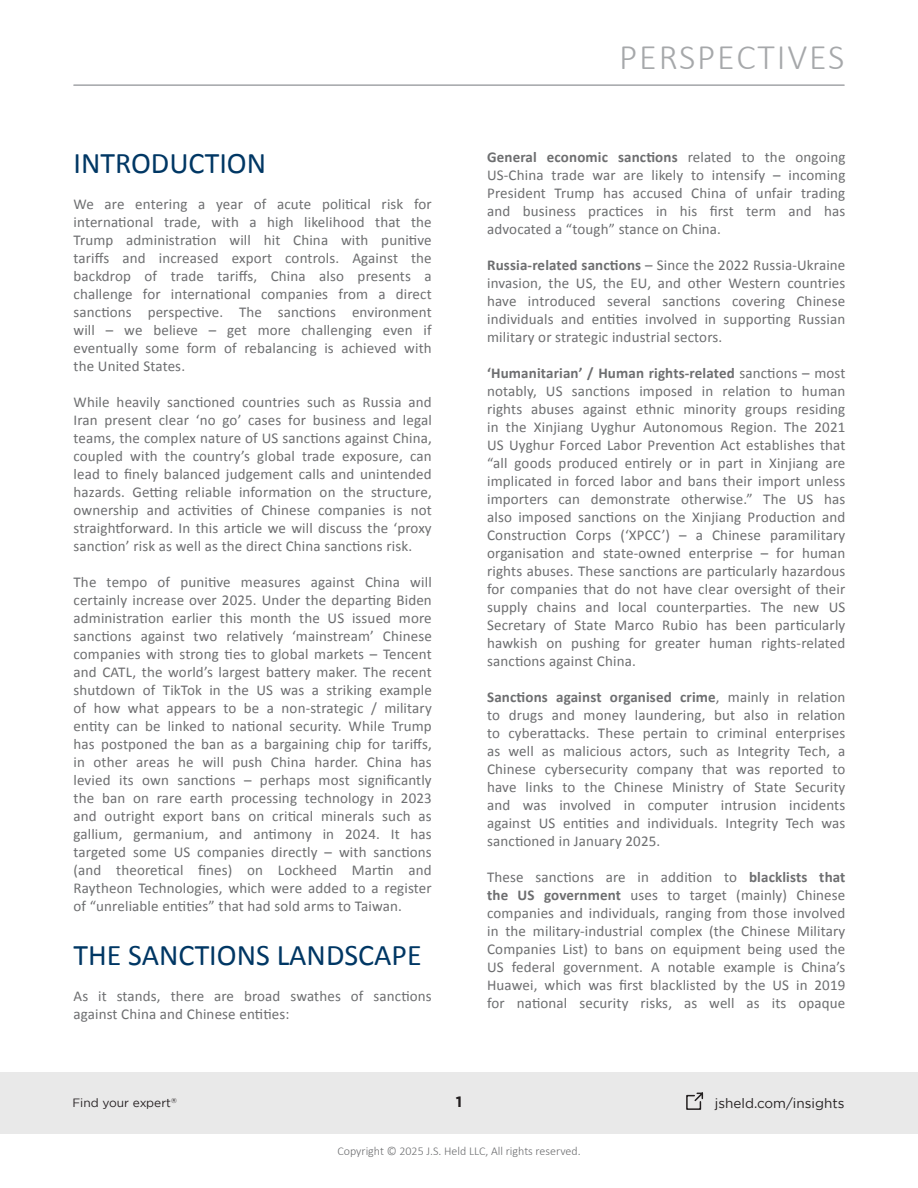
<style>
.page{position:relative;width:918px;height:1188px;background:#fff}
.page>*{position:absolute;margin:0;border:0;box-sizing:border-box;transform-origin:0 0}
.t1{font:300 36px "Calibri";letter-spacing:.05em;color:#a6a8aa}
.Main_Titles{font:30px "Calibri";color:#003764}
.Text_Styles{font:15px/18px "Calibri";letter-spacing:.01em;color:#6d6e70;text-align:justify}
.t2{font:700 15px "Gotham";color:#231f20}
.t3{font:13.5px "Gotham";color:#231f20}
.t4{font:300 12px "Calibri";color:#6d6e70}
.t5{font:12px "Gotham";color:#241f21}
.t6{font:7.05px "Gotham";color:#241f21}
.s1{font-weight:700}
</style>
<div class="page">
<div style="left:0;top:1072px;width:918px;height:62px;background:#e9e9e9"></div>
<svg style="left:686px;top:1092px;width:18px;height:18px"></svg>
<hr style="left:74px;top:85px;width:770px;height:1px;background:#a6a8ab">
<p class="Main_Titles" style="left:74px;top:145px;width:194px">INTRODUCTION</p>
<p class="Text_Styles" style="left:74px;top:194px;width:360px">We are entering a year of acute political risk for international trade, with a high likelihood that the Trump administration will hit China with punitive tariffs and increased export controls. Against the backdrop of trade tariffs, China also presents a challenge for international companies from a direct sanctions perspective. The sanctions environment will – we believe – get more challenging even if eventually some form of rebalancing is achieved with the United States.</p>
<p class="Text_Styles" style="left:74px;top:392px;width:360px">While heavily sanctioned countries such as Russia and Iran present clear ‘no go’ cases for business and legal teams, the complex nature of US sanctions against China, coupled with the country’s global trade exposure, can lead to finely balanced judgement calls and unintended hazards. Getting reliable information on the structure, ownership and activities of Chinese companies is not straightforward. In this article we will discuss the ‘proxy sanction’ risk as well as the direct China sanctions risk.</p>
<p class="Text_Styles" style="left:74px;top:572px;width:360px">The tempo of punitive measures against China will certainly increase over 2025. Under the departing Biden administration earlier this month the US issued more sanctions against two relatively ‘mainstream’ Chinese companies with strong ties to global markets – Tencent and CATL, the world’s largest battery maker. The recent shutdown of TikTok in the US was a striking example of how what appears to be a non-strategic / military entity can be linked to national security. While Trump has postponed the ban as a bargaining chip for tariffs, in other areas he will push China harder. China has levied its own sanctions – perhaps most significantly the ban on rare earth processing technology in 2023 and outright export bans on critical minerals such as gallium, germanium, and antimony in 2024. It has targeted some US companies directly – with sanctions (and theoretical fines) on Lockheed Martin and Raytheon Technologies, which were added to a register of “unreliable entities” that had sold arms to Taiwan.</p>
<p class="Main_Titles" style="left:74px;top:937px;width:350px">THE SANCTIONS LANDSCAPE</p>
<p class="Text_Styles" style="left:74px;top:986px;width:360px">As it stands, there are broad swathes of sanctions against China and Chinese entities:</p>
<h1 class="t1" style="left:619px;top:35px;width:227px">PERSPECTIVES</h1>
<p class="Text_Styles" style="left:487px;top:147px;width:360px"><span class="s1">General economic sanctions</span> related to the ongoing US-China trade war are likely to intensify – incoming President Trump has accused China of unfair trading and business practices in his first term and has advocated a “tough” stance on China.</p>
<p class="Text_Styles" style="left:487px;top:255px;width:360px"><span class="s1">Russia-related sanctions</span> – Since the 2022 Russia-Ukraine invasion, the US, the EU, and other Western countries have introduced several sanctions covering Chinese individuals and entities involved in supporting Russian military or strategic industrial sectors.</p>
<p class="Text_Styles" style="left:487px;top:363px;width:360px"><span class="s1">‘Humanitarian’ / Human rights-related</span> sanctions – most notably, US sanctions imposed in relation to human rights abuses against ethnic minority groups residing in the Xinjiang Uyghur Autonomous Region. The 2021<br>US Uyghur Forced Labor Prevention Act establishes that “all goods produced entirely or in part in Xinjiang are implicated in forced labor and bans their import unless importers can demonstrate otherwise.” The US has also imposed sanctions on the Xinjiang Production and Construction Corps (‘XPCC’) – a Chinese paramilitary organisation and state-owned enterprise – for human rights abuses. These sanctions are particularly hazardous for companies that do not have clear oversight of their supply chains and local counterparties. The new US Secretary of State Marco Rubio has been particularly hawkish on pushing for greater human rights-related sanctions against China.</p>
<p class="Text_Styles" style="left:487px;top:687px;width:360px"><span class="s1">Sanctions against organised crime</span>, mainly in relation to drugs and money laundering, but also in relation to cyberattacks. These pertain to criminal enterprises as well as malicious actors, such as Integrity Tech, a Chinese cybersecurity company that was reported to have links to the Chinese Ministry of State Security and was involved in computer intrusion incidents against US entities and individuals. Integrity Tech was sanctioned in January 2025.</p>
<p class="Text_Styles" style="left:487px;top:867px;width:360px">These sanctions are in addition to <span class="s1">blacklists that the US government</span> uses to target (mainly) Chinese companies and individuals, ranging from those involved in the military-industrial complex (the Chinese Military Companies List) to bans on equipment being used the US federal government. A notable example is China’s Huawei, which was first blacklisted by the US in 2019 for national security risks, as well as its opaque</p>
<p class="t5" style="left:72px;top:1096px;width:100px">Find your expert</p>
<p class="t2" style="left:456px;top:1093px;width:8px">1</p>
<p class="t3" style="left:715px;top:1095px;width:131px">jsheld.com/insights</p>
<p class="t6" style="left:171px;top:1096px;width:7px">®</p>
<p class="t4" style="left:337px;top:1144px;width:245px">Copyright © 2025 J.S. Held LLC, All rights reserved.</p>
</div>
